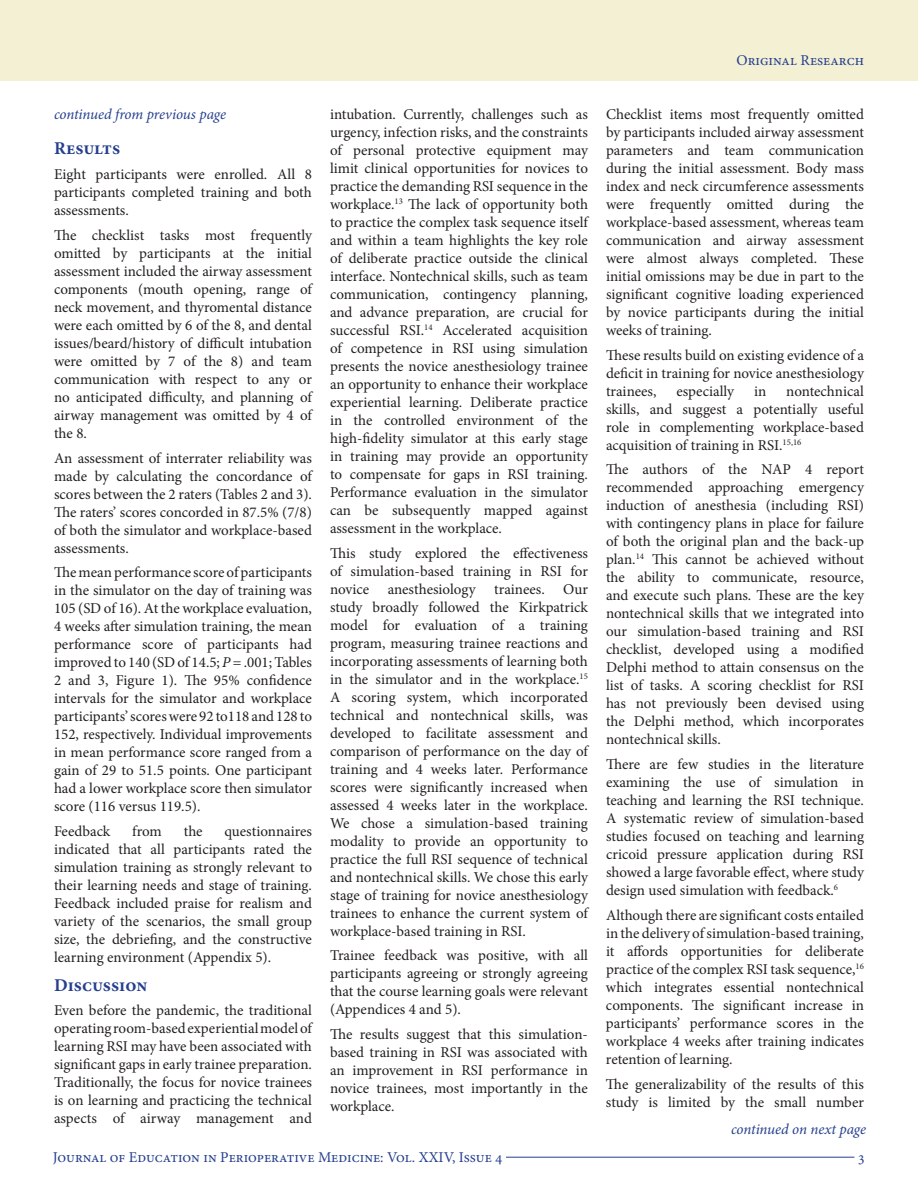
<style>
.page{position:relative;width:918px;height:1188px;background:#fff}
.page>*{position:absolute;margin:0;border:0;box-sizing:border-box;transform-origin:0 0}
.Section_Headings{font:700 18px "Minion Pro";color:#253f8e}
.t1{font:15px/18px "Minion Pro";letter-spacing:-.005em;color:#231f20;text-align:justify}
.t2{font:15px "Minion Pro";color:#253f8e}
.t3{font:italic 15px "Minion Pro";letter-spacing:-.01em;color:#253f8e}
.s1{font-style:italic}
</style>
<div class="page">
<hr style="left:506px;top:1157px;width:348px;height:1px;background:#253f8e">
<div style="left:0;top:0;width:918px;height:81px;background:#f3f0d3"></div>
<p class="t2" style="left:737px;top:50px;width:129px">Original Research</p>
<p class="t3" style="left:54px;top:104px;width:174px">continued from previous page</p>
<p class="Section_Headings" style="left:54px;top:136px;width:68px">Results</p>
<p class="t1" style="left:54px;top:165px;width:260px">Eight participants were enrolled. All 8 participants completed training and both assessments.</p>
<p class="t1" style="left:54px;top:226px;width:261px">The checklist tasks most frequently omitted by participants at the initial assessment included the airway assessment components (mouth opening, range of neck movement, and thyromental distance were each omitted by 6 of the 8, and dental issues/beard/history of difficult intubation were omitted by 7 of the 8) and team communication with respect to any or no anticipated difficulty, and planning of airway management was omitted by 4 of the 8.</p>
<p class="t1" style="left:54px;top:449px;width:261px">An assessment of interrater reliability was made by calculating the concordance of scores between the 2 raters (Tables 2 and 3).<br>The raters’ scores concorded in 87.5% (7/8) of both the simulator and workplace-based assessments.</p>
<p class="t1" style="left:54px;top:564px;width:260px">The mean performance score of participants in the simulator on the day of training was 105 (SD of 16). At the workplace evaluation, 4 weeks after simulation training, the mean performance score of participants had improved to 140 (SD of 14.5; <span class="s1">P</span> = .001; Tables 2 and 3, Figure 1). The 95% confidence intervals for the simulator and workplace participants’ scores were 92 to118 and 128 to 152, respectively. Individual improvements in mean performance score ranged from a gain of 29 to 51.5 points. One participant had a lower workplace score then simulator score (116 versus 119.5).</p>
<p class="t1" style="left:54px;top:822px;width:58px">Feedback</p>
<p class="t1" style="left:132px;top:822px;width:31px">from</p>
<p class="t1" style="left:184px;top:822px;width:20px">the</p>
<p class="t1" style="left:54px;top:822px;width:260px;text-indent:170px">questionnaires indicated that all participants rated the simulation training as strongly relevant to their learning needs and stage of training.<br>Feedback included praise for realism and variety of the scenarios, the small group size, the debriefing, and the constructive learning environment (Appendix 5).</p>
<p class="Section_Headings" style="left:54px;top:972px;width:95px">Discussion</p>
<p class="t1" style="left:54px;top:1002px;width:261px">Even before the pandemic, the traditional operating room-based experiential model of learning RSI may have been associated with significant gaps in early trainee preparation.<br>Traditionally, the focus for novice trainees is on learning and practicing the technical aspects of airway management and</p>
<p class="t1" style="left:330px;top:105px;width:261px">intubation. Currently, challenges such as urgency, infection risks, and the constraints of personal protective equipment may limit clinical opportunities for novices to practice the demanding RSI sequence in the workplace.<sup>13</sup> The lack of opportunity both to practice the complex task sequence itself and within a team highlights the key role of deliberate practice outside the clinical interface. Nontechnical skills, such as team communication, contingency planning, and advance preparation, are crucial for successful RSI.<sup>14</sup> Accelerated acquisition of competence in RSI using simulation presents the novice anesthesiology trainee an opportunity to enhance their workplace experiential learning. Deliberate practice in the controlled environment of the high-fidelity simulator at this early stage in training may provide an opportunity to compensate for gaps in RSI training.<br>Performance evaluation in the simulator can be subsequently mapped against assessment in the workplace.</p>
<p class="t1" style="left:330px;top:544px;width:261px">This study explored the effectiveness of simulation-based training in RSI for novice anesthesiology trainees. Our study broadly followed the Kirkpatrick model for evaluation of a training program, measuring trainee reactions and incorporating assessments of learning both in the simulator and in the workplace.<sup>15<br></sup>A scoring system, which incorporated technical and nontechnical skills, was developed to facilitate assessment and comparison of performance on the day of training and 4 weeks later. Performance scores were significantly increased when assessed 4 weeks later in the workplace.<br>We chose a simulation-based training modality to provide an opportunity to practice the full RSI sequence of technical and nontechnical skills. We chose this early stage of training for novice anesthesiology trainees to enhance the current system of workplace-based training in RSI.</p>
<p class="t1" style="left:330px;top:947px;width:260px">Trainee feedback was positive, with all participants agreeing or strongly agreeing that the course learning goals were relevant (Appendices 4 and 5).</p>
<p class="t1" style="left:330px;top:1025px;width:259px">The results suggest that this simulation&shy;based training in RSI was associated with an improvement in RSI performance in novice trainees, most importantly in the workplace.</p>
<p class="t1" style="left:606px;top:105px;width:260px">Checklist items most frequently omitted by participants included airway assessment parameters and team communication during the initial assessment. Body mass index and neck circumference assessments were frequently omitted during the workplace-based assessment, whereas team communication and airway assessment were almost always completed. These initial omissions may be due in part to the significant cognitive loading experienced by novice participants during the initial weeks of training.</p>
<p class="t1" style="left:606px;top:346px;width:260px">These results build on existing evidence of a deficit in training for novice anesthesiology trainees,</p>
<p class="t1" style="left:606px;top:382px;width:259px;text-indent:180px">nontechnical skills, and suggest a potentially useful role in complementing workplace-based acquisition of training in RSI.<sup>15,16</sup></p>
<p class="t1" style="left:606px;top:461px;width:260px">The authors of the NAP 4 report recommended approaching emergency induction of anesthesia (including RSI) with contingency plans in place for failure of both the original plan and the back-up plan.<sup>14</sup> This cannot be achieved without the ability to communicate, resource, and execute such plans. These are the key nontechnical skills that we integrated into our simulation-based training and RSI checklist, developed using a modified Delphi method to attain consensus on the list of tasks. A scoring checklist for RSI has not previously been devised using the Delphi method, which incorporates nontechnical skills.</p>
<p class="t1" style="left:606px;top:755px;width:260px">There are few studies in the literature examining the use of simulation in teaching and learning the RSI technique.<br>A systematic review of simulation-based studies focused on teaching and learning cricoid pressure application during RSI showed a large favorable effect, where study design used simulation with feedback.<sup>6</sup></p>
<p class="t1" style="left:606px;top:906px;width:260px">Although there are significant costs entailed in the delivery of simulation-based training, it affords opportunities for deliberate practice of the complex RSI task sequence,<sup>16 </sup>which integrates essential nontechnical components. The significant increase in participants’ performance scores in the workplace 4 weeks after training indicates retention of learning.</p>
<p class="t1" style="left:606px;top:1075px;width:260px">The generalizability of the results of this study is limited by the small number</p>
<p class="t1" style="left:676px;top:382px;width:59px">especially</p>
<p class="t1" style="left:754px;top:382px;width:14px">in</p>
<p class="t3" style="left:731px;top:1119px;width:137px">continued on next page</p>
<p class="t2" style="left:53px;top:1147px;width:451px">Journal of Education in Perioperative Medicine: Vol. XXIV, Issue 4</p>
<p class="t2" style="left:858px;top:1147px;width:9px">3</p>
</div>
